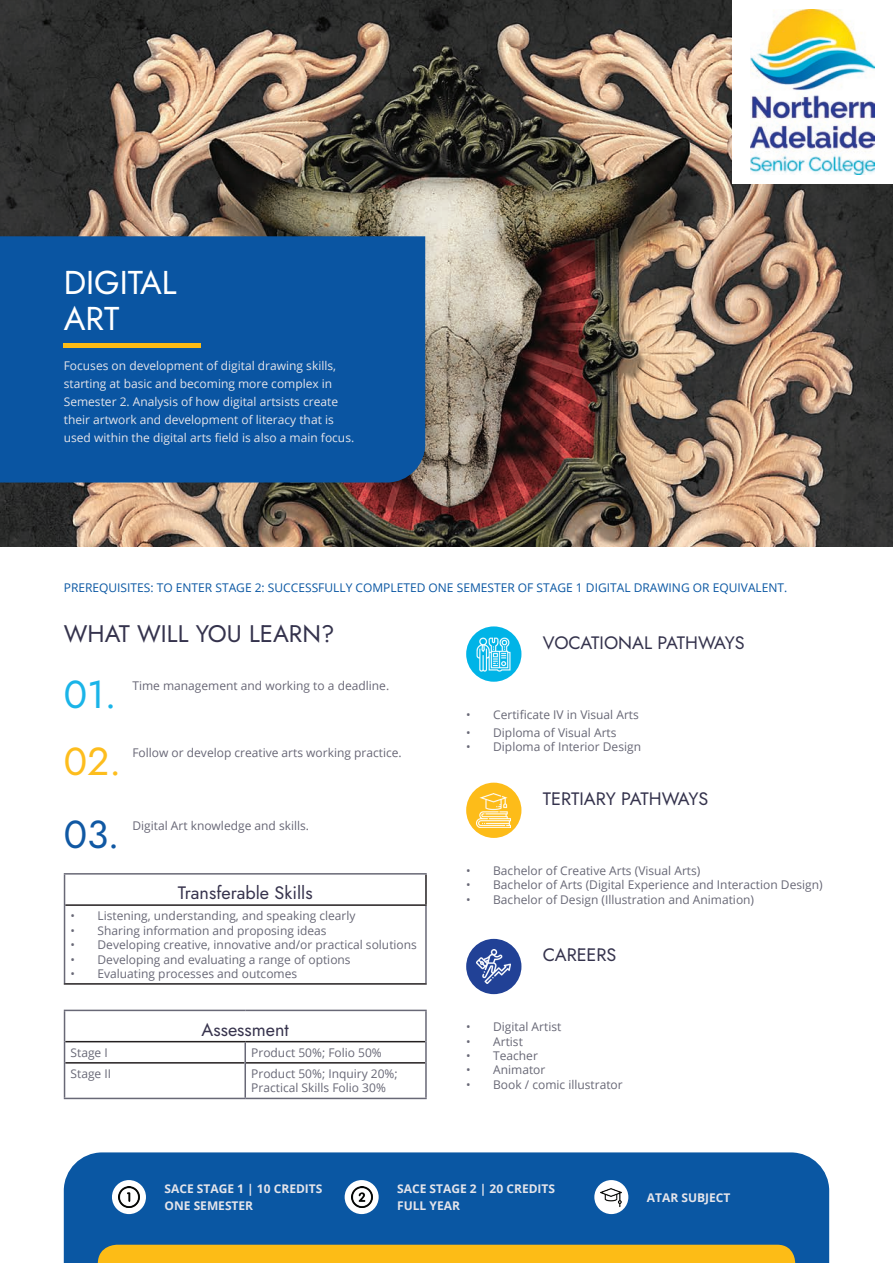
<style>
.page{position:relative;width:893px;height:1263px;background:#fff}
.page>*{position:absolute;margin:0;border:0;box-sizing:border-box;transform-origin:0 0}
.t1{font:39px "Jost";color:#1058a3}
.t2{font:39px "Jost";color:#fdbd1d}
.t3{font:39px "Jost";color:#1ab4e8}
.t4{font:33px/36px "Jost";color:#fff}
.t5{font:24px "Jost";color:#35334d}
.t6{font:18px "Jost";color:#35334d}
.t7{font:18px "Jost";color:#37334d}
.t8{font:12px/14.4px "Open Sans";color:#686876}
.t9{font:12px/18px "Open Sans";color:#e4e4ea}
.t10{font:12px "Open Sans";color:#686776}
.t11{font:12px "Open Sans";color:#0a57a3}
.t12{font:700 12px/16.5px "Open Sans";color:#e4e4ea}
</style>
<div class="page">
<img style="left:0;top:0;width:893px;height:546px">
<div style="left:64px;top:1152px;width:765px;height:111px;background:#0a57a3"></div>
<div style="left:98px;top:1245px;width:697px;height:18px;background:#fdbc16"></div>
<div style="left:0;top:236px;width:425px;height:246px;background:#0a55a2"></div>
<div style="left:64px;top:343px;width:137px;height:5px;background:#fdbc16"></div>
<div style="left:112px;top:1180px;width:34px;height:34px;background:#fff;border-radius:50%"></div>
<img style="left:118px;top:1186px;width:22px;height:22px">
<div style="left:345px;top:1180px;width:34px;height:34px;background:#fff;border-radius:50%"></div>
<img style="left:351px;top:1186px;width:21px;height:22px">
<div style="left:594px;top:1180px;width:34px;height:34px;background:#fff;border-radius:50%"></div>
<img style="left:601px;top:1188px;width:21px;height:19px">
<div style="left:733px;top:0;width:160px;height:184px;background:#fff"></div>
<img style="left:751px;top:9px;width:124px;height:165px">
<hr style="left:65px;top:1041px;width:180px;height:1px;background:#231f20">
<hr style="left:245px;top:1041px;width:180px;height:1px;background:#231f20">
<hr style="left:65px;top:1062px;width:179px;height:1px;background:#231f20">
<hr style="left:246px;top:1062px;width:179px;height:1px;background:#231f20">
<hr style="left:244px;top:1042px;width:2px;height:21px;background:#686876">
<hr style="left:244px;top:1063px;width:2px;height:35px;background:#686876">
<hr style="left:64px;top:1010px;width:181px;height:1px;background:#686876">
<hr style="left:64px;top:1011px;width:1px;height:31px;background:#686876">
<hr style="left:245px;top:1010px;width:182px;height:1px;background:#686876">
<hr style="left:425px;top:1011px;width:2px;height:31px;background:#686876">
<svg style="left:64px;top:1042px;width:1px;height:21px"></svg>
<hr style="left:425px;top:1042px;width:2px;height:21px;background:#686876">
<hr style="left:64px;top:1063px;width:1px;height:35px;background:#686876">
<hr style="left:425px;top:1063px;width:2px;height:35px;background:#686876">
<hr style="left:64px;top:1098px;width:181px;height:1px;background:#686876">
<hr style="left:245px;top:1098px;width:182px;height:1px;background:#686876">
<hr style="left:425px;top:874px;width:2px;height:30px;background:#231f20">
<hr style="left:65px;top:904px;width:362px;height:2px;background:#231f20">
<hr style="left:64px;top:983px;width:363px;height:2px;background:#231f20">
<hr style="left:425px;top:906px;width:2px;height:77px;background:#686876">
<hr style="left:64px;top:873px;width:363px;height:1px;background:#686876">
<hr style="left:64px;top:874px;width:1px;height:31px;background:#686876">
<hr style="left:64px;top:905px;width:1px;height:78px;background:#686876">
<div style="left:466px;top:783px;width:55px;height:55px;background:#fdbc19;border-radius:50%"></div>
<img style="left:477px;top:793px;width:34px;height:34px">
<div style="left:466px;top:626px;width:55px;height:56px;background:#00b4e7;border-radius:50%"></div>
<img style="left:477px;top:637px;width:34px;height:34px">
<div style="left:466px;top:939px;width:55px;height:55px;background:#214196;border-radius:50%"></div>
<img style="left:477px;top:949px;width:34px;height:34px">
<h2 class="t4" style="left:64px;top:264px;width:114px">DIGITAL<br>ART</h2>
<p class="t9" style="left:64px;top:357px;width:292px">Focuses on development of digital drawing skills, starting at basic and becoming more complex in Semester 2. Analysis of how digital artsists create their artwork and development of literacy that is used within the digital arts field is also a main focus.</p>
<p class="t11" style="left:64px;top:579px;width:725px">PREREQUISITES: TO ENTER STAGE 2: SUCCESSFULLY COMPLETED ONE SEMESTER OF STAGE 1 DIGITAL DRAWING OR EQUIVALENT.</p>
<h3 class="t5" style="left:64px;top:617px;width:272px">WHAT WILL YOU LEARN?</h3>
<h1 class="t3" style="left:64px;top:668px;width:54px">01.</h1>
<p class="t10" style="left:132px;top:678px;width:258px">Time management and working to a deadline.</p>
<h1 class="t2" style="left:64px;top:735px;width:59px">02.</h1>
<p class="t10" style="left:132px;top:745px;width:271px">Follow or develop creative arts working practice.</p>
<h1 class="t1" style="left:64px;top:808px;width:57px">03.</h1>
<p class="t10" style="left:132px;top:817px;width:178px">Digital Art knowledge and skills.</p>
<h3 class="t7" style="left:178px;top:880px;width:136px">Transferable Skills</h3>
<p class="t8" style="left:71px;top:908px;width:287px">• Listening, understanding, and speaking clearly</p>
<p class="t8" style="left:71px;top:923px;width:258px">• Sharing information and proposing ideas</p>
<p class="t8" style="left:71px;top:937px;width:348px">• Developing creative, innovative and/or practical solutions</p>
<p class="t8" style="left:71px;top:952px;width:282px">• Developing and evaluating a range of options</p>
<p class="t8" style="left:71px;top:966px;width:228px">• Evaluating processes and outcomes</p>
<h3 class="t7" style="left:202px;top:1017px;width:89px">Assessment</h3>
<p class="t8" style="left:71px;top:1045px;width:39px">Stage I</p>
<p class="t8" style="left:251px;top:1045px;width:132px">Product 50%; Folio 50%</p>
<p class="t8" style="left:71px;top:1066px;width:42px">Stage II</p>
<p class="t8" style="left:251px;top:1066px;width:148px">Product 50%; Inquiry 20%;<br>Practical Skills Folio 30%</p>
<h3 class="t6" style="left:543px;top:630px;width:203px">VOCATIONAL PATHWAYS</h3>
<p class="t8" style="left:466px;top:707px;width:174px">• Certificate IV in Visual Arts</p>
<p class="t8" style="left:466px;top:725px;width:152px">• Diploma of Visual Arts</p>
<p class="t8" style="left:466px;top:739px;width:176px">• Diploma of Interior Design</p>
<h3 class="t6" style="left:543px;top:786px;width:167px">TERTIARY PATHWAYS</h3>
<p class="t8" style="left:466px;top:863px;width:236px">• Bachelor of Creative Arts (Visual Arts)</p>
<p class="t8" style="left:466px;top:877px;width:358px">• Bachelor of Arts (Digital Experience and Interaction Design)</p>
<p class="t8" style="left:466px;top:892px;width:289px">• Bachelor of Design (Illustration and Animation)</p>
<h3 class="t6" style="left:543px;top:943px;width:75px">CAREERS</h3>
<p class="t8" style="left:466px;top:1019px;width:97px">• Digital Artist</p>
<p class="t8" style="left:466px;top:1034px;width:58px">• Artist</p>
<p class="t8" style="left:466px;top:1048px;width:73px">• Teacher</p>
<p class="t8" style="left:466px;top:1062px;width:81px">• Animator</p>
<p class="t8" style="left:466px;top:1077px;width:158px">• Book / comic illustrator</p>
<p class="t12" style="left:165px;top:1180px;width:159px">SACE STAGE 1 | 10 CREDITS<br>ONE SEMESTER</p>
<p class="t12" style="left:397px;top:1180px;width:159px">SACE STAGE 2 | 20 CREDITS<br>FULL YEAR</p>
<p class="t12" style="left:647px;top:1189px;width:85px">ATAR SUBJECT</p>
</div>
